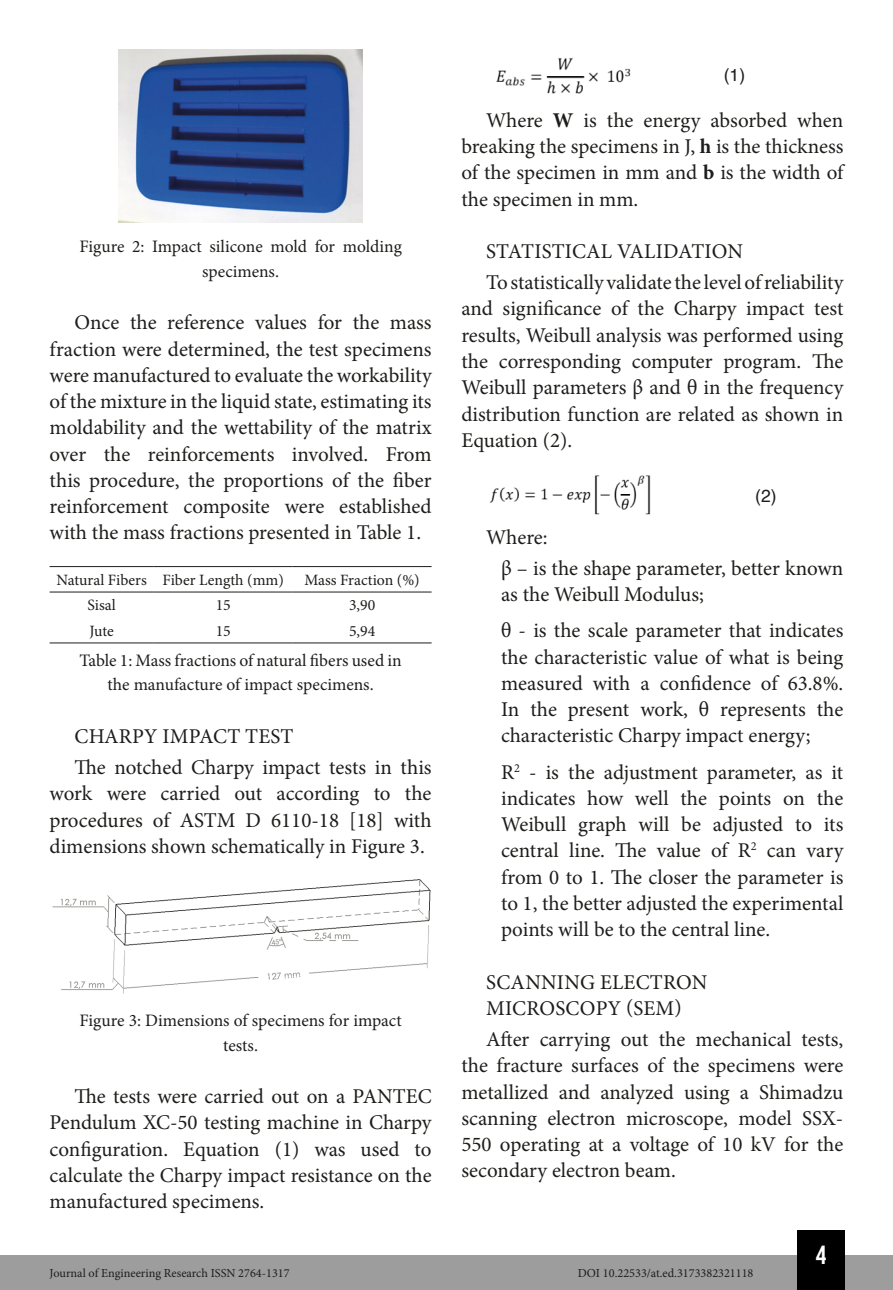
<style>
.page{position:relative;width:893px;height:1290px;background:#fff}
.page>*{position:absolute;margin:0;border:0;box-sizing:border-box;transform-origin:0 0}
.t1{font:26.25px "Bebas Kai";color:#fff}
.t2{font:21px/26.2px "Minion Pro";color:#1d1d1b;text-align:justify}
.t3{font:17.5px/24.5px "Minion Pro";color:#1d1d1b;text-align:center}
.t4{font:17.5px "Helvetica";color:#1d1d1b}
.t5{font:15.75px "Minion Pro";color:#1d1d1b}
.t6{font:12.25px "Minion Pro";color:#1d1d1b}
.s1{font-weight:700}
</style>
<div class="page">
<div style="left:0;top:1255px;width:893px;height:35px;background:#9d9d9d"></div>
<div style="left:797px;top:1230px;width:48px;height:60px;background:#000"></div>
<img style="left:119px;top:50px;width:243px;height:173px">
<hr style="left:50px;top:566px;width:104px;height:1px;background:#1d1d1b">
<hr style="left:154px;top:566px;width:139px;height:1px;background:#1d1d1b">
<hr style="left:293px;top:566px;width:139px;height:1px;background:#1d1d1b">
<hr style="left:50px;top:591px;width:104px;height:1px;background:#1d1d1b">
<hr style="left:154px;top:591px;width:139px;height:1px;background:#1d1d1b">
<hr style="left:293px;top:591px;width:139px;height:1px;background:#1d1d1b">
<hr style="left:50px;top:642px;width:104px;height:1px;background:#1d1d1b">
<hr style="left:154px;top:642px;width:139px;height:1px;background:#1d1d1b">
<hr style="left:293px;top:642px;width:139px;height:1px;background:#1d1d1b">
<img style="left:52px;top:879px;width:379px;height:115px">
<img style="left:496px;top:58px;width:135px;height:36px">
<img style="left:489px;top:475px;width:162px;height:40px">
<p class="t3" style="left:79px;top:234px;width:324px">Figure 2: Impact silicone mold for molding specimens.</p>
<p class="t2" style="left:50px;top:309px;width:383px;text-indent:25px">Once the reference values for the mass fraction were determined, the test specimens were manufactured to evaluate the workability of the mixture in the liquid state, estimating its moldability and the wettability of the matrix over the reinforcements involved. From this procedure, the proportions of the fiber reinforcement composite were established with the mass fractions presented in Table 1.</p>
<p class="t5" style="left:57px;top:569px;width:229px">Natural Fibers Fiber Length (mm)</p>
<p class="t5" style="left:304px;top:569px;width:117px">Mass Fraction (%)</p>
<p class="t5" style="left:87px;top:595px;width:30px">Sisal</p>
<p class="t5" style="left:216px;top:595px;width:17px">15</p>
<p class="t5" style="left:349px;top:595px;width:28px">3,90</p>
<p class="t5" style="left:90px;top:620px;width:26px">Jute</p>
<p class="t5" style="left:216px;top:620px;width:17px">15</p>
<p class="t5" style="left:349px;top:620px;width:28px">5,94</p>
<p class="t3" style="left:79px;top:648px;width:324px">Table 1: Mass fractions of natural fibers used in the manufacture of impact specimens.</p>
<p class="t2" style="left:74px;top:721px;width:359px;line-height:31.2px">CHARPY IMPACT TEST<br>The notched Charpy impact tests in this</p>
<p class="t2" style="left:50px;top:780px;width:383px">work were carried out according to the procedures of ASTM D 6110-18 [18] with dimensions shown schematically in Figure 3.</p>
<p class="t3" style="left:79px;top:1008px;width:324px">Figure 3: Dimensions of specimens for impact tests.</p>
<p class="t2" style="left:50px;top:1083px;width:384px;text-indent:25px">The tests were carried out on a PANTEC Pendulum XC-50 testing machine in Charpy configuration. Equation (1) was used to calculate the Charpy impact resistance on the manufactured specimens.</p>
<p class="t4" style="left:724px;top:62px;width:23px">(1)</p>
<p class="t2" style="left:461px;top:107px;width:383px;text-indent:25px">Where <span class="s1">W</span> is the energy absorbed when breaking the specimens in J, <span class="s1">h</span> is the thickness of the specimen in mm and <span class="s1">b</span> is the width of the specimen in mm.</p>
<p class="t2" style="left:486px;top:236px;width:359px;line-height:31.2px">STATISTICAL VALIDATION<br>To statistically validate the level of reliability</p>
<p class="t2" style="left:461px;top:296px;width:384px">and significance of the Charpy impact test results, Weibull analysis was performed using the corresponding computer program. The Weibull parameters β and θ in the frequency distribution function are related as shown in Equation (2).</p>
<p class="t4" style="left:755px;top:482px;width:23px">(2)</p>
<p class="t2" style="left:501px;top:521px;width:344px;line-height:31.2px;text-indent:-15px">Where:<br>β – is the shape parameter, better known</p>
<p class="t2" style="left:501px;top:576px;width:344px;line-height:36.2px">as the Weibull Modulus;<br>θ - is the scale parameter that indicates</p>
<p class="t2" style="left:501px;top:644px;width:344px">the characteristic value of what is being measured with a confidence of 63.8%.<br>In the present work, θ represents the characteristic Charpy impact energy;</p>
<p class="t2" style="left:501px;top:759px;width:344px">R<sup>2</sup> - is the adjustment parameter, as it indicates how well the points on the Weibull graph will be adjusted to its central line. The value of R<sup>2</sup> can vary from 0 to 1. The closer the parameter is to 1, the better adjusted the experimental points will be to the central line.</p>
<p class="t2" style="left:486px;top:969px;width:223px">SCANNING ELECTRON<br>MICROSCOPY (SEM)</p>
<p class="t2" style="left:461px;top:1026px;width:383px;text-indent:25px">After carrying out the mechanical tests, the fracture surfaces of the specimens were metallized and analyzed using a Shimadzu scanning electron microscope, model SSX-550 operating at a voltage of 10 kV for the secondary electron beam.</p>
<p class="t1" style="left:816px;top:1241px;width:12px">4</p>
<p class="t6" style="left:50px;top:1265px;width:242px">Journal of Engineering Research ISSN 2764-1317</p>
<p class="t6" style="left:578px;top:1265px;width:177px">DOI 10.22533/at.ed.3173382321118</p>
</div>
